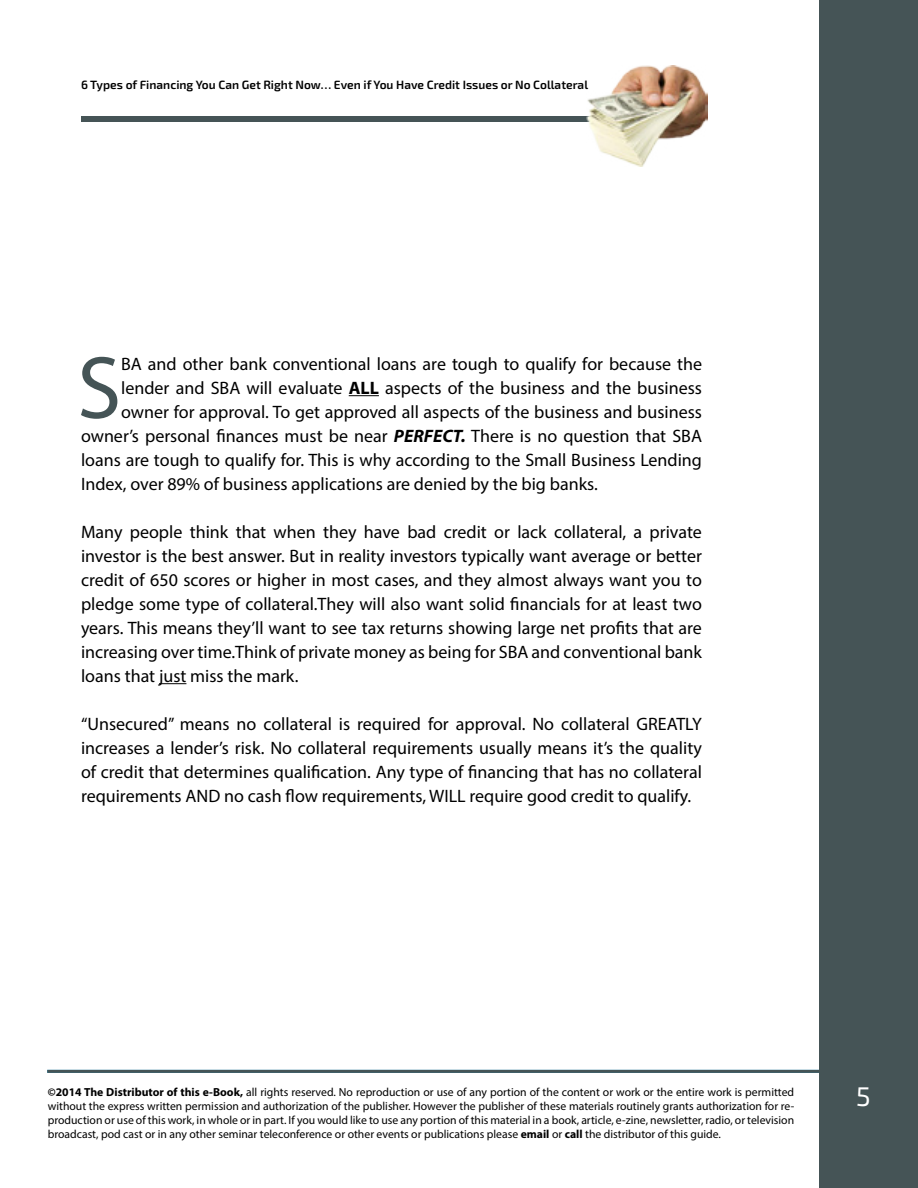
<style>
.page{position:relative;width:918px;height:1188px;background:#fff}
.page>*{position:absolute;margin:0;border:0;box-sizing:border-box;transform-origin:0 0}
.t1{font:89.25px "Myriad Pro";color:#455456}
.t2{font:27px "Exo 2.0";color:#fff}
.t3{font:18px/24px "Myriad Pro";color:#000;text-align:justify}
.t4{font:600 12px "Exo 2.0";color:#000}
.t5{font:11.7px/14.1px "Myriad Pro";color:#000;text-align:justify}
.s1{font-weight:700}
.s2{font-weight:700;font-style:italic}
</style>
<div class="page">
<div style="left:819px;top:0;width:99px;height:1188px;background:#455456"></div>
<hr style="left:47px;top:1070px;width:772px;height:3px;background:#455456">
<div style="left:81px;top:116px;width:621px;height:6px;background:#455456"></div>
<img style="left:586px;top:66px;width:121px;height:100px">
<hr style="left:349px;top:395px;width:30px;height:1px;background:#000">
<svg style="left:159px;top:683px;width:27px;height:1px"></svg>
<p class="t4" style="left:81px;top:78px;width:509px">6 Types of Financing You Can Get Right Now… Even if You Have Credit Issues or No Collateral</p>
<h1 class="t1" style="left:77px;top:333px;width:45px">S</h1>
<p class="t3" style="left:121px;top:352px;width:582px">BA and other bank conventional loans are tough to qualify for because the</p>
<p class="t3" style="left:121px;top:376px;width:582px">lender and SBA will evaluate <span class="s1">ALL</span> aspects of the business and the business</p>
<p class="t3" style="left:121px;top:400px;width:582px">owner for approval. To get approved all aspects of the business and business</p>
<p class="t3" style="left:81px;top:424px;width:623px">owner’s personal finances must be near <span class="s2">PERFECT.</span> There is no question that SBA</p>
<p class="t3" style="left:81px;top:448px;width:623px">loans are tough to qualify for. This is why according to the Small Business Lending</p>
<p class="t3" style="left:81px;top:472px;width:518px">Index, over 89% of business applications are denied by the big banks.</p>
<p class="t3" style="left:81px;top:520px;width:623px">Many people think that when they have bad credit or lack collateral, a private investor is the best answer. But in reality investors typically want average or better credit of 650 scores or higher in most cases, and they almost always want you to pledge some type of collateral.They will also want solid financials for at least two years. This means they’ll want to see tax returns showing large net profits that are increasing over time.Think of private money as being for SBA and conventional bank loans that just miss the mark.</p>
<p class="t3" style="left:81px;top:712px;width:623px">“Unsecured” means no collateral is required for approval. No collateral GREATLY increases a lender’s risk. No collateral requirements usually means it’s the quality of credit that determines qualification. Any type of financing that has no collateral requirements AND no cash flow requirements, WILL require good credit to qualify.</p>
<p class="t5" style="left:48px;top:1085px;width:748px"><span class="s1">©2014 The Distributor of this e-Book,</span> all rights reserved. No reproduction or use of any portion of the content or work or the entire work is permitted without the express written permission and authorization of the publisher. However the publisher of these materials routinely grants authorization for re&shy;production or use of this work, in whole or in part. If you would like to use any portion of this material in a book, article, e-zine, newsletter, radio, or television broadcast, pod cast or in any other seminar teleconference or other events or publications please <span class="s1">email</span> or <span class="s1">call</span> the distributor of this guide.</p>
<h2 class="t2" style="left:856px;top:1080px;width:16px">5</h2>
</div>
